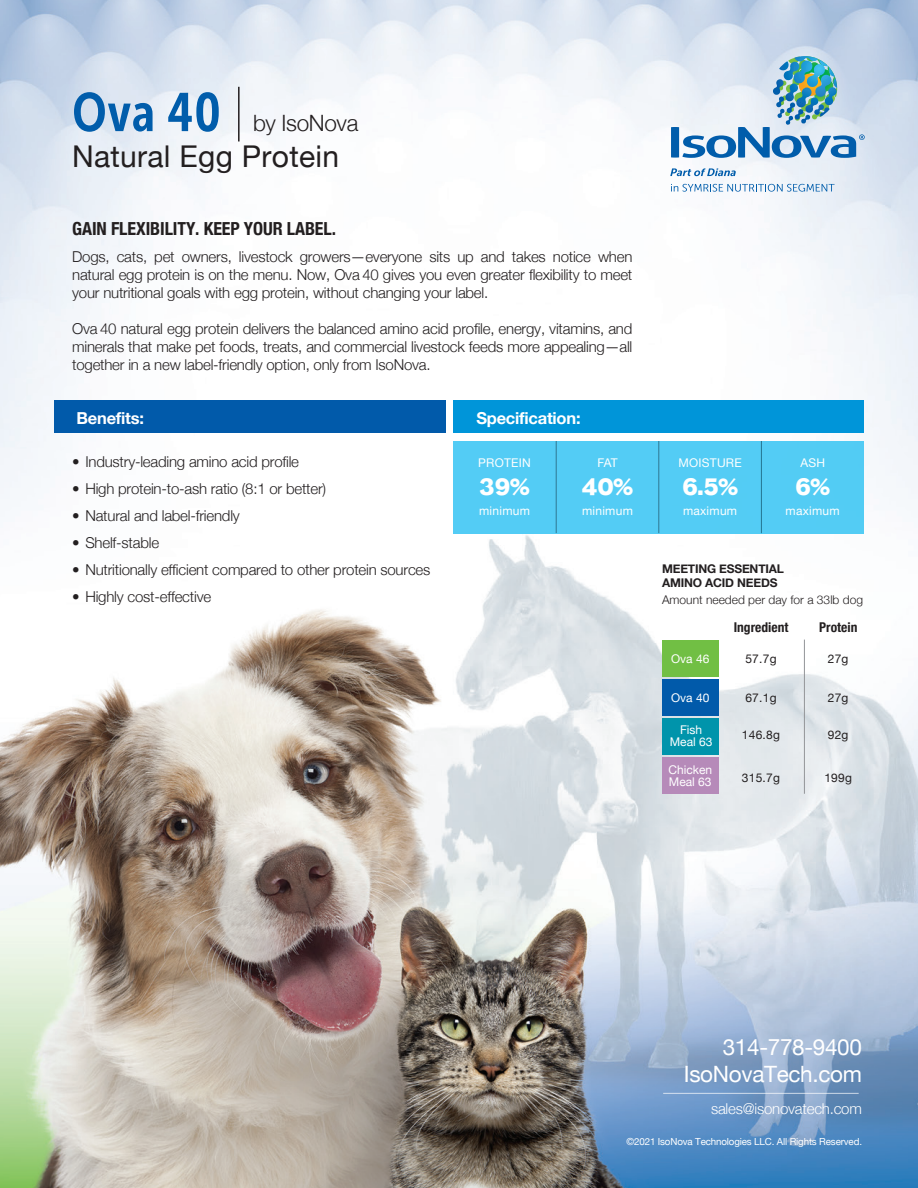
<style>
.page{position:relative;width:918px;height:1188px;background:#fff}
.page>*{position:absolute;margin:0;border:0;box-sizing:border-box;transform-origin:0 0}
.t1{font:30px "Helvetica Neue";letter-spacing:.01em;color:#231f20}
.t2{font:24.45px "Bureau Eagle";color:#fff}
.t3{font:22.5px/27px "Helvetica Neue";letter-spacing:-.015em;color:#fff;text-align:right}
.t4{font:300 22.5px "Helvetica Neue";letter-spacing:-.015em;color:#231f20}
.t5{font:700 condensed 18px "Helvetica Neue";letter-spacing:-.005em;color:#231f20}
.t6{font:700 16.5px "Helvetica Neue";letter-spacing:-.015em;color:#fff}
.t7{font:300 15px/18px "Helvetica Neue";letter-spacing:-.015em;color:#231f20;text-align:justify}
.t8{font:300 15px "Helvetica Neue";letter-spacing:-.015em;color:#fff}
.t9{font:700 condensed 13.5px "Helvetica Neue";color:#231f20}
.t10{font:12px "Helvetica Neue";letter-spacing:.02em;color:#fff}
.t11{font:12px "Helvetica Neue";letter-spacing:.02em;color:#231f20}
.t12{font:700 12px/13.5px "Helvetica Neue";letter-spacing:-.015em;color:#231f20}
.t13{font:300 12px "Helvetica Neue";color:#231f20}
.t14{font:12px/12px "Helvetica Neue";color:#fff;text-align:center}
.t15{font:9.75px "Helvetica Neue";letter-spacing:-.015em;color:#fff}
.s1{font-family:"Museo Sans Cond 700";font-weight:400;font-size:54px;color:#015dab}
</style>
<div class="page">
<img style="left:0;top:0;width:918px;height:1188px">
<div style="left:54px;top:401px;width:392px;height:32px;background:#015aaa"></div>
<hr style="left:238px;top:87px;width:2px;height:54px;background:#231f20">
<div style="left:454px;top:401px;width:410px;height:32px;background:#0095d9"></div>
<div style="left:454px;top:441px;width:102px;height:92px;background:#53ccf5"></div>
<div style="left:659px;top:441px;width:102px;height:92px;background:#53ccf5"></div>
<div style="left:761px;top:441px;width:103px;height:92px;background:#53ccf4"></div>
<div style="left:556px;top:441px;width:103px;height:92px;background:#53ccf5"></div>
<hr style="left:556px;top:441px;width:1px;height:92px;background:#939598">
<hr style="left:659px;top:441px;width:1px;height:92px;background:#939598">
<hr style="left:761px;top:441px;width:1px;height:92px;background:#939598">
<svg style="left:671px;top:56px;width:194px;height:102px;background:#adcbde"></svg>
<svg style="left:670px;top:168px;width:66px;height:8px"></svg>
<svg style="left:671px;top:184px;width:164px;height:8px"></svg>
<hr style="left:663px;top:1093px;width:196px;height:1px;background:#fff">
<div style="left:662px;top:640px;width:57px;height:37px;background:#71bf44"></div>
<div style="left:662px;top:679px;width:57px;height:37px;background:#015aaa"></div>
<div style="left:662px;top:718px;width:57px;height:37px;background:#0094ab"></div>
<div style="left:662px;top:757px;width:57px;height:37px;background:#b68ab9"></div>
<hr style="left:804px;top:640px;width:1px;height:154px;background:#939598">
<h3 class="t4" style="left:72px;top:105px;width:288px"><span class="s1">Ova 40</span> by IsoNova</h3>
<h1 class="t1" style="left:72px;top:135px;width:269px">Natural Egg Protein</h1>
<p class="t5" style="left:72px;top:214px;width:265px">GAIN FLEXIBILITY. KEEP YOUR LABEL.</p>
<p class="t7" style="left:72px;top:247px;width:562px">Dogs, cats, pet owners, livestock growers—everyone sits up and takes notice when natural egg protein is on the menu. Now, Ova 40 gives you even greater flexibility to meet your nutritional goals with egg protein, without changing your label.</p>
<p class="t7" style="left:72px;top:319px;width:562px">Ova 40 natural egg protein delivers the balanced amino acid profile, energy, vitamins, and minerals that make pet foods, treats, and commercial livestock feeds more appealing—all together in a new label-friendly option, only from IsoNova.</p>
<p class="t6" style="left:77px;top:405px;width:69px">Benefits:</p>
<p class="t7" style="left:72px;top:451px;width:228px">• Industry-leading amino acid profile</p>
<p class="t7" style="left:72px;top:478px;width:256px">• High protein-to-ash ratio (8:1 or better)</p>
<p class="t7" style="left:72px;top:505px;width:169px">• Natural and label-friendly</p>
<p class="t7" style="left:72px;top:532px;width:88px">• Shelf-stable</p>
<p class="t7" style="left:72px;top:559px;width:360px">• Nutritionally efficient compared to other protein sources</p>
<p class="t7" style="left:72px;top:586px;width:141px">• Highly cost-effective</p>
<p class="t6" style="left:476px;top:405px;width:106px">Specification:</p>
<p class="t10" style="left:478px;top:454px;width:54px">PROTEIN</p>
<p class="t10" style="left:479px;top:502px;width:52px">minimum</p>
<p class="t10" style="left:597px;top:454px;width:22px">FAT</p>
<p class="t10" style="left:582px;top:502px;width:52px">minimum</p>
<h2 class="t2" style="left:480px;top:473px;width:52px">39%</h2>
<h2 class="t2" style="left:582px;top:473px;width:53px">40%</h2>
<p class="t10" style="left:678px;top:454px;width:65px">MOISTURE</p>
<p class="t10" style="left:683px;top:502px;width:56px">maximum</p>
<h2 class="t2" style="left:682px;top:473px;width:57px">6.5%</h2>
<p class="t10" style="left:800px;top:454px;width:26px">ASH</p>
<p class="t10" style="left:786px;top:502px;width:56px">maximum</p>
<h2 class="t2" style="left:796px;top:473px;width:36px">6%</h2>
<p class="t12" style="left:662px;top:563px;width:123px">MEETING ESSENTIAL<br>AMINO ACID NEEDS</p>
<p class="t13" style="left:662px;top:590px;width:202px">Amount needed per day for a 33lb dog</p>
<p class="t9" style="left:734px;top:616px;width:56px">Ingredient</p>
<p class="t9" style="left:819px;top:616px;width:40px">Protein</p>
<p class="t10" style="left:671px;top:650px;width:40px">Ova 46</p>
<p class="t10" style="left:671px;top:689px;width:40px">Ova 40</p>
<p class="t14" style="left:670px;top:725px;width:44px">Fish<br>Meal 63</p>
<p class="t14" style="left:668px;top:764px;width:45px;text-align:left">Chicken<br>Meal 63</p>
<p class="t11" style="left:745px;top:650px;width:33px">57.7g</p>
<p class="t11" style="left:745px;top:689px;width:33px">67.1g</p>
<p class="t11" style="left:742px;top:726px;width:40px">146.8g</p>
<p class="t11" style="left:742px;top:769px;width:40px">315.7g</p>
<p class="t11" style="left:828px;top:650px;width:22px">27g</p>
<p class="t11" style="left:828px;top:689px;width:22px">27g</p>
<p class="t11" style="left:828px;top:726px;width:22px">92g</p>
<p class="t11" style="left:824px;top:769px;width:29px">199g</p>
<h3 class="t3" style="left:684px;top:1035px;width:180px">314-778-9400<br>IsoNovaTech.com</h3>
<p class="t8" style="left:711px;top:1096px;width:152px">sales@isonovatech.com</p>
<p class="t15" style="left:626px;top:1134px;width:237px">©2021 IsoNova Technologies LLC. All Rights Reserved.</p>
</div>
